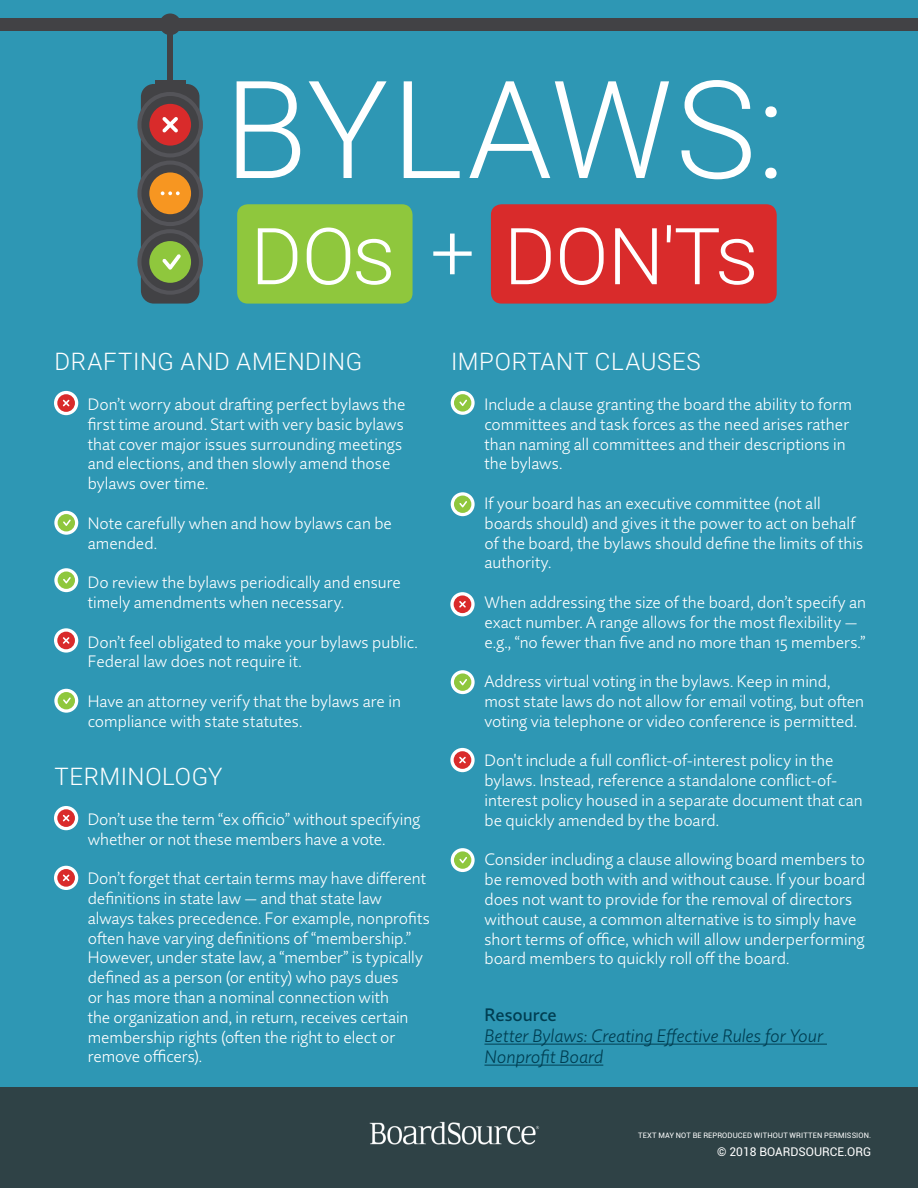
<style>
.page{position:relative;width:918px;height:1188px;background:#fff}
.page>*{position:absolute;margin:0;border:0;box-sizing:border-box;transform-origin:0 0}
.t1{font:300 78.6px "Roboto";letter-spacing:-.005em;color:#fff}
.t2{font:300 24px "Roboto";letter-spacing:.025em;color:#fff}
.t3{font:italic 300 18px/21px "Quire Sans Pro";color:#003e52}
.t4{font:300 16.5px/19.8px "Quire Sans Pro";color:#fff}
.t5{font:12px "Roboto";color:#fff}
.t6{font:7.5px "Roboto";letter-spacing:.015em;color:#fff}
.s1{font-weight:500;font-style:normal}
</style>
<div class="page">
<div style="left:0;top:0;width:918px;height:1090px;background:#2e97b4"></div>
<svg style="left:237px;top:80px;width:540px;height:99px"></svg>
<div style="left:0;top:1087px;width:918px;height:101px;background:#2f4246"></div>
<img style="left:369px;top:1121px;width:171px;height:23px">
<div style="left:141px;top:84px;width:58px;height:220px;background:#424245;border-radius:13px"></div>
<div style="left:137px;top:92px;width:66px;height:65px;background:#545459;border-radius:50%"></div>
<div style="left:141px;top:96px;width:58px;height:57px;background:#424245;border-radius:50%"></div>
<div style="left:149px;top:104px;width:42px;height:42px;background:#d92b2b;border-radius:50%"></div>
<div style="left:137px;top:161px;width:66px;height:65px;background:#545459;border-radius:50%"></div>
<div style="left:141px;top:165px;width:58px;height:57px;background:#424245;border-radius:50%"></div>
<div style="left:149px;top:172px;width:42px;height:42px;background:#f79621;border-radius:50%"></div>
<div style="left:137px;top:229px;width:66px;height:66px;background:#545459;border-radius:50%"></div>
<div style="left:141px;top:233px;width:58px;height:58px;background:#424245;border-radius:50%"></div>
<div style="left:149px;top:241px;width:42px;height:42px;background:#8fc73d;border-radius:50%"></div>
<hr style="left:155px;top:81px;width:31px;height:3px;background:#424245">
<div style="left:0;top:18px;width:918px;height:12px;background:#424245"></div>
<div style="left:167px;top:18px;width:6px;height:71px;background:#424245"></div>
<div style="left:159px;top:14px;width:22px;height:21px;background:#424245;border-radius:50%"></div>
<svg style="left:162px;top:117px;width:16px;height:15px"></svg>
<svg style="left:162px;top:254px;width:19px;height:16px"></svg>
<svg style="left:161px;top:191px;width:19px;height:4px"></svg>
<div style="left:237px;top:204px;width:176px;height:100px;background:#8fc73d;border-radius:11px"></div>
<div style="left:491px;top:204px;width:286px;height:100px;background:#d92b2b;border-radius:11px"></div>
<svg style="left:433px;top:234px;width:39px;height:40px"></svg>
<svg style="left:451px;top:391px;width:24px;height:24px"></svg>
<div style="left:454px;top:394px;width:17px;height:18px;background:#8fc73d;border-radius:50%"></div>
<svg style="left:459px;top:400px;width:8px;height:6px"></svg>
<svg style="left:451px;top:492px;width:24px;height:24px"></svg>
<div style="left:454px;top:496px;width:17px;height:17px;background:#8fc73d;border-radius:50%"></div>
<svg style="left:459px;top:501px;width:8px;height:6px"></svg>
<svg style="left:451px;top:670px;width:24px;height:24px"></svg>
<div style="left:454px;top:673px;width:17px;height:18px;background:#8fc73d;border-radius:50%"></div>
<svg style="left:459px;top:679px;width:8px;height:6px"></svg>
<svg style="left:451px;top:848px;width:24px;height:24px"></svg>
<div style="left:454px;top:851px;width:17px;height:18px;background:#8fc73d;border-radius:50%"></div>
<svg style="left:459px;top:857px;width:8px;height:6px"></svg>
<svg style="left:54px;top:511px;width:24px;height:24px"></svg>
<div style="left:58px;top:514px;width:17px;height:17px;background:#8fc73d;border-radius:50%"></div>
<svg style="left:63px;top:519px;width:8px;height:7px"></svg>
<svg style="left:54px;top:568px;width:24px;height:24px"></svg>
<div style="left:58px;top:572px;width:17px;height:17px;background:#8fc73d;border-radius:50%"></div>
<svg style="left:63px;top:577px;width:8px;height:6px"></svg>
<svg style="left:54px;top:689px;width:24px;height:24px"></svg>
<div style="left:58px;top:692px;width:17px;height:17px;background:#8fc73d;border-radius:50%"></div>
<svg style="left:63px;top:697px;width:8px;height:7px"></svg>
<div style="left:54px;top:391px;width:24px;height:24px;background:#fff;border-radius:50%"></div>
<div style="left:57px;top:394px;width:18px;height:18px;background:#d92b2b;border-radius:50%"></div>
<svg style="left:63px;top:400px;width:6px;height:6px"></svg>
<svg style="left:54px;top:628px;width:24px;height:25px"></svg>
<div style="left:57px;top:632px;width:18px;height:17px;background:#d92b2b;border-radius:50%"></div>
<svg style="left:63px;top:637px;width:6px;height:7px"></svg>
<svg style="left:450px;top:592px;width:25px;height:24px"></svg>
<div style="left:454px;top:595px;width:17px;height:18px;background:#d92b2b;border-radius:50%"></div>
<svg style="left:459px;top:601px;width:7px;height:7px"></svg>
<svg style="left:450px;top:748px;width:25px;height:24px"></svg>
<div style="left:454px;top:751px;width:17px;height:18px;background:#d92b2b;border-radius:50%"></div>
<svg style="left:459px;top:757px;width:7px;height:6px"></svg>
<div style="left:54px;top:806px;width:24px;height:24px;background:#fff;border-radius:50%"></div>
<div style="left:57px;top:809px;width:18px;height:18px;background:#d92b2b;border-radius:50%"></div>
<svg style="left:63px;top:815px;width:6px;height:6px"></svg>
<div style="left:54px;top:866px;width:24px;height:24px;background:#fff;border-radius:50%"></div>
<div style="left:57px;top:869px;width:18px;height:18px;background:#d92b2b;border-radius:50%"></div>
<svg style="left:63px;top:875px;width:6px;height:6px"></svg>
<hr style="left:484px;top:1044px;width:343px;height:1px;background:#003e52">
<hr style="left:484px;top:1065px;width:119px;height:1px;background:#003e52">
<p class="t1" style="left:251px;top:201px;width:144px">DOs</p>
<p class="t1" style="left:504px;top:201px;width:254px">DON'Ts</p>
<p class="t2" style="left:54px;top:345px;width:309px">DRAFTING AND AMENDING</p>
<p class="t4" style="left:88px;top:394px;width:319px">Don’t worry about drafting perfect bylaws the first time around. Start with very basic bylaws that cover major issues surrounding meetings and elections, and then slowly amend those bylaws over time.</p>
<p class="t4" style="left:88px;top:513px;width:306px">Note carefully when and how bylaws can be amended.</p>
<p class="t4" style="left:88px;top:572px;width:315px">Do review the bylaws periodically and ensure timely amendments when necessary.</p>
<p class="t4" style="left:88px;top:632px;width:332px">Don’t feel obligated to make your bylaws public.<br>Federal law does not require it.</p>
<p class="t4" style="left:88px;top:691px;width:315px">Have an attorney verify that the bylaws are in compliance with state statutes.</p>
<p class="t2" style="left:54px;top:760px;width:170px">TERMINOLOGY</p>
<p class="t4" style="left:88px;top:809px;width:334px">Don’t use the term “ex officio” without specifying whether or not these members have a vote.</p>
<p class="t4" style="left:88px;top:868px;width:344px">Don’t forget that certain terms may have different definitions in state law — and that state law always takes precedence. For example, nonprofits often have varying definitions of “membership.” However, under state law, a “member” is typically defined as a person (or entity) who pays dues<br>or has more than a nominal connection with<br>the organization and, in return, receives certain membership rights (often the right to elect or remove officers).</p>
<p class="t2" style="left:451px;top:345px;width:251px">IMPORTANT CLAUSES</p>
<p class="t4" style="left:484px;top:394px;width:369px">Include a clause granting the board the ability to form committees and task forces as the need arises rather than naming all committees and their descriptions in the bylaws.</p>
<p class="t4" style="left:484px;top:493px;width:380px">If your board has an executive committee (not all boards should) and gives it the power to act on behalf of the board, the bylaws should define the limits of this authority.</p>
<p class="t4" style="left:484px;top:592px;width:383px">When addressing the size of the board, don’t specify an exact number. A range allows for the most flexibility — e.g., “no fewer than five and no more than 15 members.”</p>
<p class="t4" style="left:484px;top:671px;width:381px">Address virtual voting in the bylaws. Keep in mind, most state laws do not allow for email voting, but often voting via telephone or video conference is permitted.</p>
<p class="t4" style="left:484px;top:750px;width:380px">Don't include a full conflict-of-interest policy in the bylaws. Instead, reference a standalone conflict-of&shy;interest policy housed in a separate document that can be quickly amended by the board.</p>
<p class="t4" style="left:484px;top:849px;width:382px">Consider including a clause allowing board members to be removed both with and without cause. If your board does not want to provide for the removal of directors without cause, a common alternative is to simply have short terms of office, which will allow underperforming board members to quickly roll off the board.</p>
<p class="t3" style="left:484px;top:1004px;width:340px"><span class="s1">Resource<br></span>Better Bylaws: Creating Effective Rules for Your<br>Nonprofit Board</p>
<p class="t6" style="left:638px;top:1131px;width:235px">TEXT MAY NOT BE REPRODUCED WITHOUT WRITTEN PERMISSION.</p>
<p class="t5" style="left:717px;top:1144px;width:156px">© 2018 BOARDSOURCE.ORG</p>
</div>
